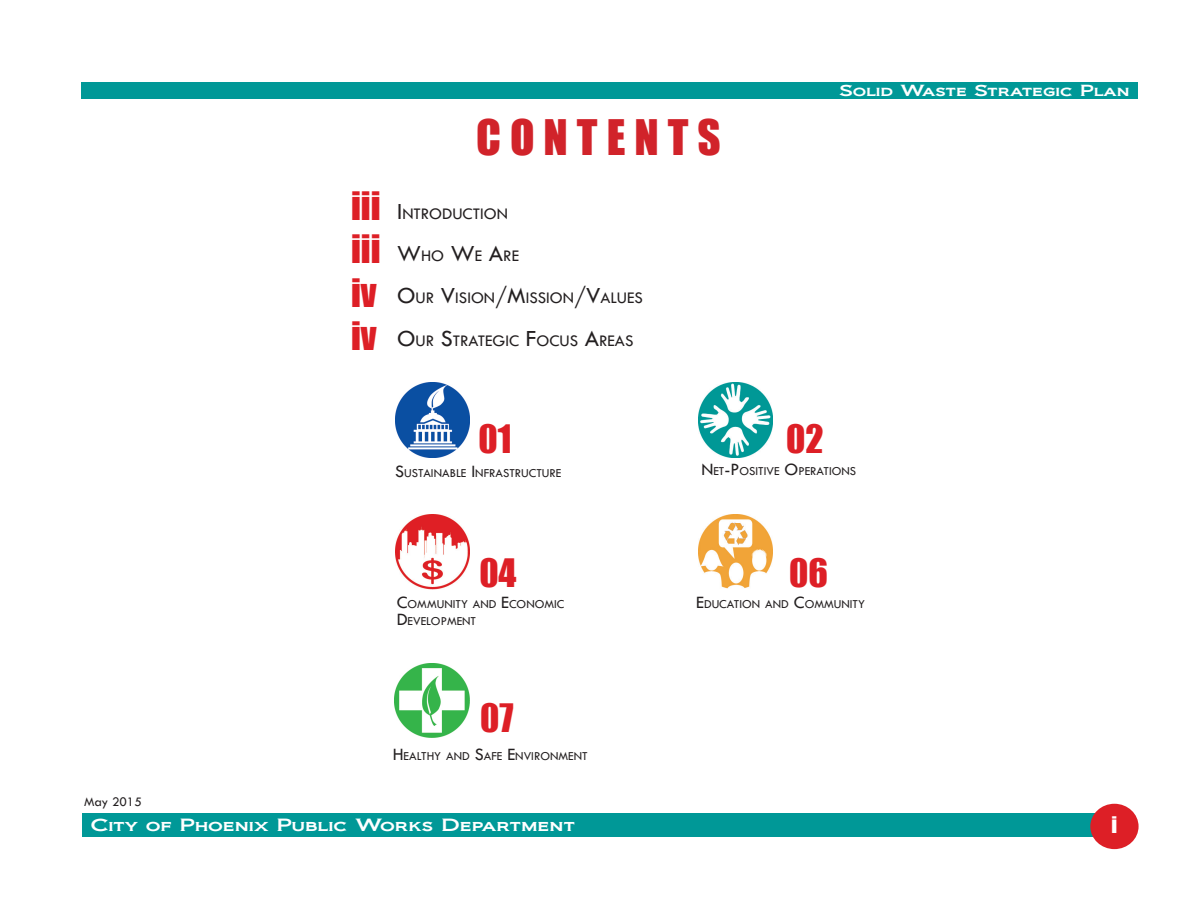
<style>
.page{position:relative;width:1188px;height:918px;background:#fff}
.page>*{position:absolute;margin:0;border:0;box-sizing:border-box;transform-origin:0 0}
.Focus_Group_Heading1{font:45px "Impact";letter-spacing:.2em;color:#d1232a}
.t1{font:36px "Impact";color:#dd1f26}
.Focus_Group_Heading1-2{font:21px "Impact";color:#fff}
.Body_text{font:16.8px "Tw Cen";color:#231f20}
.page_no{font:16.5px "Biondi";color:#fff;scale:1.2 1}
.t2{font:15px "Biondi";color:#fff;scale:1.2 1}
.Focus_Group_Heading1-3{font:13.5px "Tw Cen";color:#231f20}
.Body_text-2{font:12.6px "Tw Cen";color:#231f20}
.s1{font-size:24px}
.s2{font-size:18px}
</style>
<div class="page">
<div style="left:81px;top:82px;width:1056px;height:17px;background:#009897"></div>
<div style="left:82px;top:813px;width:1032px;height:24px;background:#009897"></div>
<div style="left:1090px;top:804px;width:49px;height:45px;background:#dd1f26;border-radius:50%"></div>
<img style="left:698px;top:383px;width:75px;height:74px">
<img style="left:395px;top:383px;width:74px;height:74px">
<img style="left:395px;top:515px;width:74px;height:74px">
<img style="left:698px;top:515px;width:75px;height:74px">
<img style="left:395px;top:664px;width:74px;height:74px">
<p class="Focus_Group_Heading1-3" style="left:84px;top:794px;width:59px">May 2015</p>
<p class="t1" style="left:351px;top:178px;width:31px">iii</p>
<p class="t1" style="left:351px;top:221px;width:31px">iii</p>
<p class="t1" style="left:351px;top:265px;width:27px">iv</p>
<p class="t1" style="left:351px;top:308px;width:27px">iv</p>
<p class="Focus_Group_Heading1" style="left:476px;top:103px;width:246px">CONTENTS</p>
<p class="Body_text" style="left:397px;top:203px;width:112px"><span class="s1">I</span> NTRODUCTION</p>
<p class="Body_text" style="left:397px;top:246px;width:123px"><span class="s1">W</span>HO <span class="s1">W</span>E <span class="s1">A</span>RE</p>
<p class="Body_text" style="left:397px;top:288px;width:246px"><span class="s1">O</span>UR <span class="s1">V</span>ISION<span class="s1">/M</span>ISSION<span class="s1">/V</span>ALUES</p>
<p class="Body_text" style="left:397px;top:330px;width:237px"><span class="s1">O</span>UR <span class="s1">S</span>TRATEGIC <span class="s1">F</span>OCUS <span class="s1">A</span>REAS</p>
<p class="t2" style="left:839px;top:81px;width:244px">Solid Waste Strategic Plan</p>
<p class="t1" style="left:478px;top:411px;width:35px">01</p>
<p class="t1" style="left:786px;top:411px;width:39px">02</p>
<p class="Body_text-2" style="left:395px;top:465px;width:168px"><span class="s2">S</span>USTAINABLE <span class="s2">I</span> NFRASTRUCTURE</p>
<p class="Body_text-2" style="left:701px;top:464px;width:155px"><span class="s2">N</span> ET<span class="s2">-P</span>OSITIVE <span class="s2">O</span>PERATIONS</p>
<p class="t1" style="left:479px;top:545px;width:39px">04</p>
<p class="t1" style="left:789px;top:545px;width:40px">06</p>
<p class="Body_text-2" style="left:397px;top:597px;width:169px"><span class="s2">C</span>OMMUNITY AND <span class="s2">E</span>CONOMIC</p>
<p class="Body_text-2" style="left:696px;top:597px;width:170px"><span class="s2">E</span>DUCATION AND <span class="s2">C</span>OMMUNITY</p>
<p class="Body_text-2" style="left:397px;top:613px;width:81px"><span class="s2">D</span>EVELOPMENT</p>
<p class="t1" style="left:480px;top:690px;width:35px">07</p>
<p class="Body_text-2" style="left:393px;top:748px;width:196px"><span class="s2">H</span> EALTHY AND <span class="s2">S</span>AFE <span class="s2">E</span>NVIRONMENT</p>
<p class="page_no" style="left:91px;top:815px;width:405px">City of Phoenix Public Works Department</p>
<p class="Focus_Group_Heading1-2" style="left:1112px;top:809px;width:7px">i</p>
</div>
